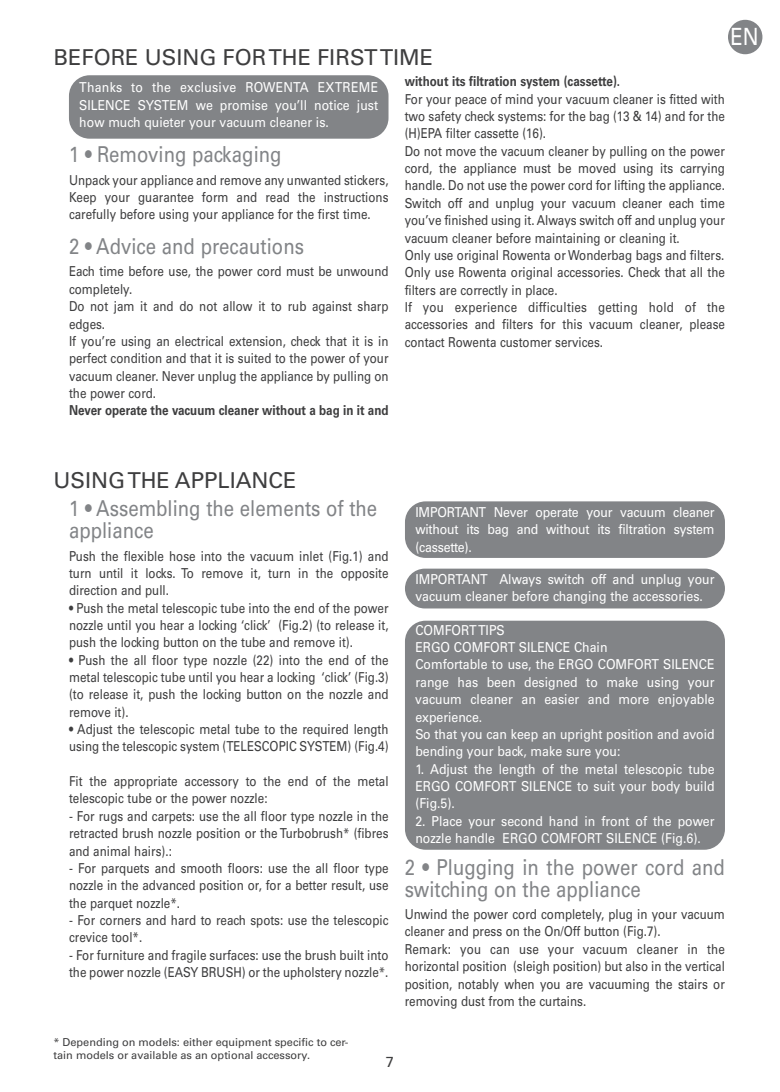
<style>
.page{position:relative;width:780px;height:1092px;background:#fff}
.page>*{position:absolute;margin:0;border:0;box-sizing:border-box;transform-origin:0 0}
.t1{font:23.75px "Univers";color:#fff;scale:.86 1}
.t2{font:22px/22px "Univers";color:#828487;scale:.85 1}
.t3{font:22px "Univers";color:#3e3e3f}
.t4{font:14.5px "Univers";color:#3e3e3f}
.t5{font:13.75px/17.2px "Univers";color:#3e3e3f;scale:.85 1}
.t6{font:13.75px/17.2px "Univers";color:#fff;text-align:justify;scale:.9 1}
.t7{font:700 13.75px "Univers";color:#3e3e3f;scale:.85 1}
.t8{font:11px/13.2px "Univers";color:#3e3e3f}
</style>
<div class="page">
<div style="left:728px;top:20px;width:34px;height:34px;background:#828487;border-radius:50%"></div>
<div style="left:69px;top:75px;width:319px;height:64px;background:#828487;border-radius:21px"></div>
<div style="left:405px;top:501px;width:320px;height:57px;background:#828487;border-radius:21px"></div>
<div style="left:405px;top:568px;width:320px;height:40px;background:#828487;border-radius:20px"></div>
<div style="left:405px;top:620px;width:320px;height:229px;background:#828487;border-radius:21px"></div>
<h2 class="t3" style="left:54px;top:49px;width:381px">BEFORE USING FOR THE FIRST TIME</h2>
<h1 class="t1" style="left:730px;top:28px;width:34px">EN</h1>
<p class="t6" style="left:79px;top:80px;width:333px">Thanks to the exclusive ROWENTA EXTREME SILENCE SYSTEM we promise you’ll notice just how much quieter your vacuum cleaner is.</p>
<h2 class="t2" style="left:69px;top:145px;width:251px">1 • Removing packaging</h2>
<p class="t5" style="left:69px;top:172px;width:377px;text-align:justify">Unpack your appliance and remove any unwanted stickers, Keep your guarantee form and read the instructions carefully before using your appliance for the first time.</p>
<h2 class="t2" style="left:69px;top:237px;width:278px">2 • Advice and precautions</h2>
<p class="t5" style="left:69px;top:264px;width:377px">Each time before use, the power cord must be unwound completely.<br>Do not jam it and do not allow it to rub against sharp edges.<br>If you’re using an electrical extension, check that it is in perfect condition and that it is suited to the power of your vacuum cleaner. Never unplug the appliance by pulling on the power cord.</p>
<p class="t7" style="left:69px;top:405px;width:377px">Never operate the vacuum cleaner without a bag in it and</p>
<p class="t7" style="left:404px;top:76px;width:255px">without its filtration system (cassette).</p>
<p class="t5" style="left:404px;top:91px;width:378px">For your peace of mind your vacuum cleaner is fitted with two safety check systems: for the bag (13 &amp; 14) and for the (H)EPA filter cassette (16).<br>Do not move the vacuum cleaner by pulling on the power cord, the appliance must be moved using its carrying handle. Do not use the power cord for lifting the appliance.<br>Switch off and unplug your vacuum cleaner each time you’ve finished using it. Always switch off and unplug your vacuum cleaner before maintaining or cleaning it.<br>Only use original Rowenta or Wonderbag bags and filters.<br>Only use Rowenta original accessories. Check that all the filters are correctly in place.<br>If you experience difficulties getting hold of the accessories and filters for this vacuum cleaner, please contact Rowenta customer services.</p>
<h2 class="t3" style="left:54px;top:472px;width:244px">USING THE APPLIANCE</h2>
<h2 class="t2" style="left:69px;top:499px;width:364px">1 • Assembling the elements of the appliance</h2>
<p class="t5" style="left:69px;top:548px;width:377px;text-align:justify">Push the flexible hose into the vacuum inlet (Fig.1) and turn until it locks. To remove it, turn in the opposite direction and pull.</p>
<p class="t5" style="left:69px;top:600px;width:377px;text-align:justify">• Push the metal telescopic tube into the end of the power nozzle until you hear a locking ‘click’ (Fig.2) (to release it, push the locking button on the tube and remove it).</p>
<p class="t5" style="left:69px;top:652px;width:377px;text-align:justify">• Push the all floor type nozzle (22) into the end of the metal telescopic tube until you hear a locking ‘click’ (Fig.3) (to release it, push the locking button on the nozzle and remove it).</p>
<p class="t5" style="left:69px;top:721px;width:377px">• Adjust the telescopic metal tube to the required length using the telescopic system (TELESCOPIC SYSTEM) (Fig.4)</p>
<p class="t5" style="left:69px;top:773px;width:377px">Fit the appropriate accessory to the end of the metal telescopic tube or the power nozzle:</p>
<p class="t5" style="left:69px;top:808px;width:377px;text-align:justify">- For rugs and carpets: use the all floor type nozzle in the retracted brush nozzle position or the Turbobrush* (fibres and animal hairs).:</p>
<p class="t5" style="left:69px;top:860px;width:377px;text-align:justify">- For parquets and smooth floors: use the all floor type nozzle in the advanced position or, for a better result, use the parquet nozzle*.</p>
<p class="t5" style="left:69px;top:912px;width:377px">- For corners and hard to reach spots: use the telescopic crevice tool*.</p>
<p class="t5" style="left:69px;top:947px;width:377px">- For furniture and fragile surfaces: use the brush built into the power nozzle (EASY BRUSH) or the upholstery nozzle*.</p>
<p class="t8" style="left:54px;top:1036px;width:296px">* Depending on models: either equipment specific to cer&shy;tain models or available as an optional accessory.</p>
<p class="t4" style="left:386px;top:1056px;width:10px">7</p>
<p class="t6" style="left:415px;top:504px;width:334px">IMPORTANT Never operate your vacuum cleaner without its bag and without its filtration system (cassette).</p>
<p class="t6" style="left:415px;top:571px;width:334px">IMPORTANT Always switch off and unplug your vacuum cleaner before changing the accessories.</p>
<p class="t6" style="left:415px;top:622px;width:334px;text-align:left">COMFORT TIPS<br>ERGO COMFORT SILENCE Chain<br>Comfortable to use, the ERGO COMFORT SILENCE range has been designed to make using your vacuum cleaner an easier and more enjoyable experience.<br>So that you can keep an upright position and avoid bending your back, make sure you:</p>
<p class="t6" style="left:415px;top:761px;width:334px">1. Adjust the length of the metal telescopic tube ERGO COMFORT SILENCE to suit your body build (Fig.5).</p>
<p class="t6" style="left:415px;top:813px;width:334px">2. Place your second hand in front of the power nozzle handle ERGO COMFORT SILENCE (Fig.6).</p>
<h2 class="t2" style="left:404px;top:857px;width:378px">2 • Plugging in the power cord and switching on the appliance</h2>
<p class="t5" style="left:404px;top:906px;width:378px">Unwind the power cord completely, plug in your vacuum cleaner and press on the On/Off button (Fig.7).<br>Remark: you can use your vacuum cleaner in the horizontal position (sleigh position) but also in the vertical position, notably when you are vacuuming the stairs or removing dust from the curtains.</p>
</div>
